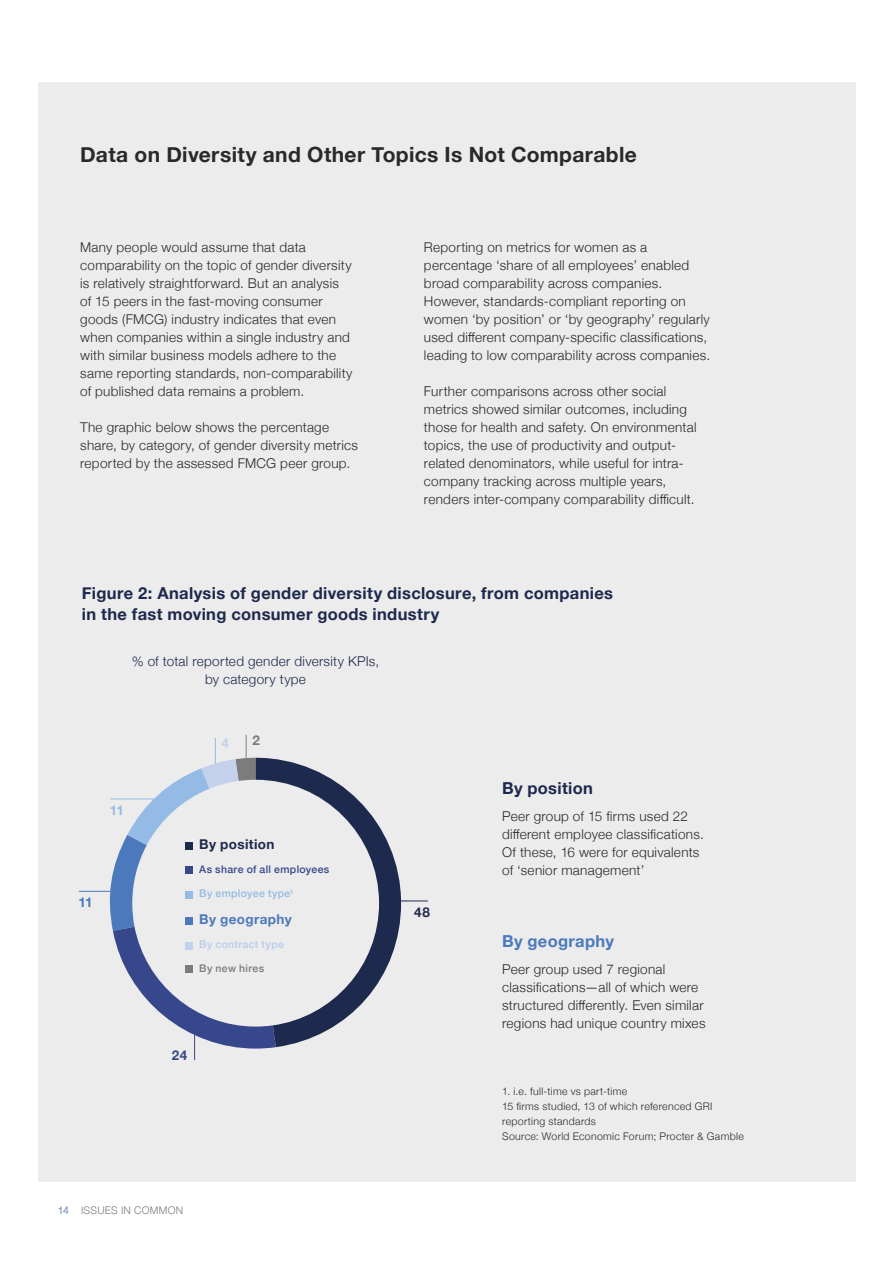
<style>
.page{position:relative;width:893px;height:1263px;background:#fff}
.page>*{position:absolute;margin:0;border:0;box-sizing:border-box;transform-origin:0 0}
.t1{font:700 21px "Helvetica Neue";letter-spacing:.015em;color:#292929}
.t2{font:700 16.5px/21px "Helvetica Neue";letter-spacing:.02em;color:#1d294d}
.t3{font:700 16.5px "Helvetica Neue";letter-spacing:.02em;color:#4b79bb}
.t4{font:300 13.5px/18px "Helvetica Neue";letter-spacing:.02em;color:#292929}
.t5{font:300 13.5px/18px "Helvetica Neue";letter-spacing:.02em;color:#1d294d;text-align:center}
.t6{font:700 13.5px "Helvetica Neue";letter-spacing:.025em;color:#4b79bb}
.t7{font:700 13.5px "Helvetica Neue";letter-spacing:.025em;color:#1d294d}
.t8{font:700 13.5px "Helvetica Neue";color:#94bbe5}
.t9{font:700 13.5px "Helvetica Neue";color:#36478b}
.t10{font:700 13.5px "Helvetica Neue";color:#c4d1eb}
.t11{font:700 13.5px "Helvetica Neue";color:#7c7c7c}
.t12{font:300 10.5px/15px "Helvetica Neue";letter-spacing:.03em;color:#292929}
.t13{font:500 10.5px "Helvetica Neue";letter-spacing:.035em;color:#36478b}
.t14{font:500 10.5px "Helvetica Neue";letter-spacing:.03em;color:#94bbe5}
.t15{font:500 10.5px "Helvetica Neue";letter-spacing:.03em;color:#b5ceec}
.t16{font:300 10.5px "Helvetica Neue";letter-spacing:.03em;color:#7c7c7c}
.t17{font:500 10.5px "Helvetica Neue";letter-spacing:.03em;color:#7c7c7c}
.t18{font:300 10.5px "Helvetica Neue";color:#3c5ba3}
</style>
<div class="page">
<div style="left:38px;top:82px;width:817px;height:1100px;background:#ececec"></div>
<hr style="left:392px;top:901px;width:36px;height:1px;background:#1d294d">
<hr style="left:79px;top:891px;width:35px;height:1px;background:#4b79bb">
<svg style="left:106px;top:735px;width:295px;height:325px"></svg>
<div style="left:185px;top:842px;width:8px;height:7px;background:#1d294d"></div>
<div style="left:185px;top:917px;width:8px;height:8px;background:#4b79bb"></div>
<div style="left:185px;top:867px;width:8px;height:7px;background:#36478b"></div>
<div style="left:185px;top:942px;width:8px;height:7px;background:#c4d1eb"></div>
<div style="left:185px;top:891px;width:8px;height:8px;background:#94bbe5"></div>
<div style="left:185px;top:965px;width:8px;height:7px;background:#7c7c7c"></div>
<h1 class="t1" style="left:80px;top:138px;width:558px">Data on Diversity and Other Topics Is Not Comparable</h1>
<p class="t4" style="left:80px;top:237px;width:274px">Many people would assume that data comparability on the topic of gender diversity is relatively straightforward. But an analysis of 15 peers in the fast-moving consumer goods (FMCG) industry indicates that even when companies within a single industry and with similar business models adhere to the same reporting standards, non-comparability of published data remains a problem.</p>
<p class="t4" style="left:80px;top:417px;width:279px">The graphic below shows the percentage share, by category, of gender diversity metrics reported by the assessed FMCG peer group.</p>
<p class="t4" style="left:424px;top:237px;width:288px">Reporting on metrics for women as a percentage ‘share of all employees’ enabled broad comparability across companies.<br>However, standards-compliant reporting on women ‘by position’ or ‘by geography’ regularly used different company-specific classifications, leading to low comparability across companies.</p>
<p class="t4" style="left:424px;top:381px;width:274px">Further comparisons across other social metrics showed similar outcomes, including those for health and safety. On environmental topics, the use of productivity and output&shy;related denominators, while useful for intra&shy;company tracking across multiple years, renders inter-company comparability difficult.</p>
<p class="t2" style="left:82px;top:583px;width:533px">Figure 2: Analysis of gender diversity disclosure, from companies in the fast moving consumer goods industry</p>
<p class="t5" style="left:132px;top:651px;width:249px">% of total reported gender diversity KPIs, by category type</p>
<p class="t8" style="left:110px;top:799px;width:16px">11</p>
<p class="t6" style="left:78px;top:892px;width:16px">11</p>
<p class="t10" style="left:222px;top:732px;width:9px">4</p>
<p class="t11" style="left:252px;top:729px;width:9px">2</p>
<p class="t7" style="left:199px;top:834px;width:77px">By position</p>
<p class="t13" style="left:199px;top:861px;width:132px">As share of all employees</p>
<p class="t14" style="left:199px;top:885px;width:96px">By employee type<sup>1</sup></p>
<p class="t6" style="left:199px;top:909px;width:94px">By geography</p>
<p class="t15" style="left:199px;top:936px;width:86px">By contract type</p>
<p class="t17" style="left:199px;top:960px;width:66px">By new hires</p>
<p class="t9" style="left:172px;top:1044px;width:17px">24</p>
<p class="t7" style="left:414px;top:901px;width:17px">48</p>
<p class="t2" style="left:502px;top:777px;width:92px">By position</p>
<p class="t4" style="left:502px;top:806px;width:203px">Peer group of 15 firms used 22 different employee classifications.<br>Of these, 16 were for equivalents of ‘senior management’</p>
<p class="t3" style="left:502px;top:928px;width:113px">By geography</p>
<p class="t4" style="left:502px;top:959px;width:205px">Peer group used 7 regional classifications—all of which were structured differently. Even similar regions had unique country mixes</p>
<p class="t12" style="left:502px;top:1083px;width:243px">1. i.e. full-time vs part-time<br>15 firms studied, 13 of which referenced GRI reporting standards<br>Source: World Economic Forum; Procter &amp; Gamble</p>
<p class="t18" style="left:58px;top:1201px;width:13px">14</p>
<p class="t16" style="left:81px;top:1201px;width:104px">ISSUES IN COMMON</p>
</div>
